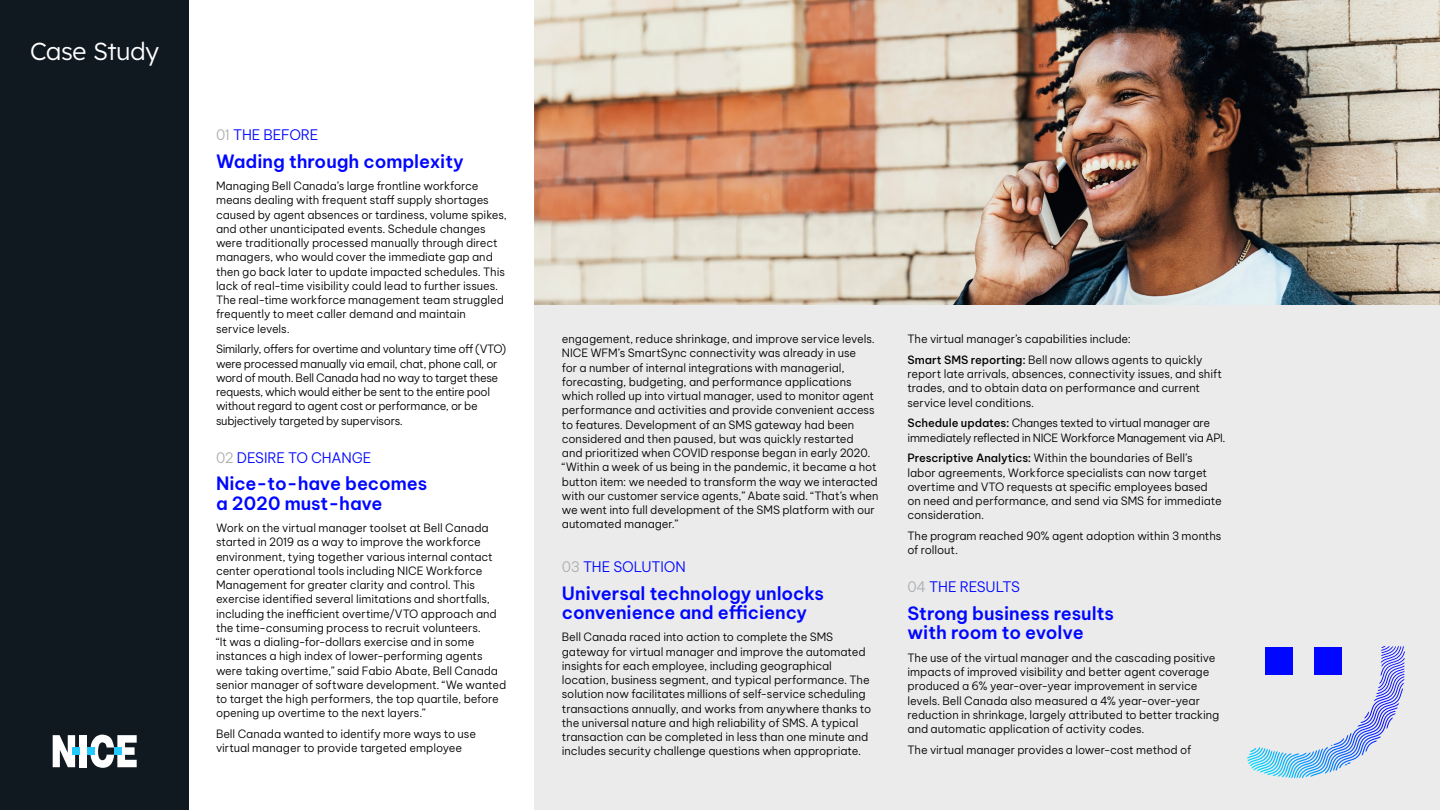
<style>
.page{position:relative;width:1440px;height:810px;background:#fff}
.page>*{position:absolute;margin:0;border:0;box-sizing:border-box;transform-origin:0 0}
.t1{font:300 24.67px "Lexend";letter-spacing:-.015em;color:#fff}
.t2{font:600 18px/19.5px "Be Vietnam Pro";letter-spacing:-.005em;color:#0006ff}
.t3{font:300 14.25px "Be Vietnam Pro";letter-spacing:-.02em;color:#0006ff}
.t4{font:300 11.25px/14.2px "Be Vietnam Pro";letter-spacing:-.01em;color:#000}
.t5{font:300 11.25px/14.2px "Be Vietnam Pro";letter-spacing:-.03em;color:#000}
.s1{color:#abaeb1}
.s2{font-weight:500}
</style>
<div class="page">
<div style="left:535px;top:0;width:905px;height:810px;background:#ebebeb"></div>
<div style="left:0;top:0;width:189px;height:810px;background:#101820"></div>
<svg style="left:90px;top:735px;width:47px;height:33px"></svg>
<div style="left:80px;top:735px;width:7px;height:32px;background:#fff"></div>
<svg style="left:53px;top:735px;width:22px;height:32px"></svg>
<div style="left:114px;top:748px;width:7px;height:7px;background:#23c9ff"></div>
<div style="left:87px;top:748px;width:7px;height:7px;background:#23c9ff"></div>
<div style="left:73px;top:748px;width:7px;height:7px;background:#23c9ff"></div>
<svg style="left:1247px;top:645px;width:158px;height:134px"></svg>
<img style="left:535px;top:0;width:905px;height:304px">
<h1 class="t1" style="left:30px;top:33px;width:130px">Case Study</h1>
<p class="t3" style="left:216px;top:123px;width:104px"><span class="s1">01</span> THE BEFORE</p>
<h2 class="t2" style="left:216px;top:149px;width:249px">Wading through complexity</h2>
<p class="t4" style="left:216px;top:178px;width:292px">Managing Bell Canada’s large frontline workforce means dealing with frequent staff supply shortages caused by agent absences or tardiness, volume spikes, and other unanticipated events. Schedule changes were traditionally processed manually through direct managers, who would cover the immediate gap and then go back later to update impacted schedules. This lack of real-time visibility could lead to further issues.<br>The real-time workforce management team struggled frequently to meet caller demand and maintain service levels.</p>
<p class="t5" style="left:216px;top:341px;width:292px">Similarly, offers for overtime and voluntary time off (VTO) were processed manually via email, chat, phone call, or word of mouth. Bell Canada had no way to target these requests, which would either be sent to the entire pool without regard to agent cost or performance, or be subjectively targeted by supervisors.</p>
<p class="t3" style="left:216px;top:446px;width:157px"><span class="s1">02</span> DESIRE TO CHANGE</p>
<h2 class="t2" style="left:216px;top:472px;width:213px">Nice-to-have becomes a 2020 must-have</h2>
<p class="t4" style="left:216px;top:520px;width:292px">Work on the virtual manager toolset at Bell Canada started in 2019 as a way to improve the workforce environment, tying together various internal contact center operational tools including NICE Workforce Management for greater clarity and control. This exercise identified several limitations and shortfalls, including the inefficient overtime/VTO approach and the time-consuming process to recruit volunteers.<br>“It was a dialing-for-dollars exercise and in some instances a high index of lower-performing agents were taking overtime,” said Fabio Abate, Bell Canada senior manager of software development. “We wanted to target the high performers, the top quartile, before opening up overtime to the next layers.”</p>
<p class="t4" style="left:216px;top:726px;width:262px">Bell Canada wanted to identify more ways to use virtual manager to provide targeted employee</p>
<p class="t4" style="left:562px;top:331px;width:318px">engagement, reduce shrinkage, and improve service levels.<br>NICE WFM’s SmartSync connectivity was already in use<br>for a number of internal integrations with managerial, forecasting, budgeting, and performance applications which rolled up into virtual manager, used to monitor agent performance and activities and provide convenient access to features. Development of an SMS gateway had been considered and then paused, but was quickly restarted<br>and prioritized when COVID response began in early 2020. “Within a week of us being in the pandemic, it became a hot button item: we needed to transform the way we interacted with our customer service agents,” Abate said. “That’s when we went into full development of the SMS platform with our automated manager.”</p>
<p class="t3" style="left:562px;top:555px;width:125px"><span class="s1">03</span> THE SOLUTION</p>
<h2 class="t2" style="left:562px;top:581px;width:264px">Universal technology unlocks convenience and efficiency</h2>
<p class="t4" style="left:562px;top:629px;width:311px">Bell Canada raced into action to complete the SMS gateway for virtual manager and improve the automated insights for each employee, including geographical location, business segment, and typical performance. The solution now facilitates millions of self-service scheduling transactions annually, and works from anywhere thanks to the universal nature and high reliability of SMS. A typical transaction can be completed in less than one minute and includes security challenge questions when appropriate.</p>
<p class="t4" style="left:908px;top:328px;width:297px;line-height:20.7px">The virtual manager’s capabilities include:<br><span class="s2">Smart SMS reporting:</span> Bell now allows agents to quickly</p>
<p class="t4" style="left:908px;top:366px;width:316px">report late arrivals, absences, connectivity issues, and shift trades, and to obtain data on performance and current service level conditions.</p>
<p class="t4" style="left:908px;top:415px;width:320px"><span class="s2">Schedule updates:</span> Changes texted to virtual manager are immediately reflected in NICE Workforce Management via API.</p>
<p class="t4" style="left:908px;top:450px;width:316px"><span class="s2">Prescriptive Analytics:</span> Within the boundaries of Bell’s labor agreements, Workforce specialists can now target overtime and VTO requests at specific employees based on need and performance, and send via SMS for immediate consideration.</p>
<p class="t4" style="left:908px;top:528px;width:315px">The program reached 90% agent adoption within 3 months of rollout.</p>
<p class="t3" style="left:908px;top:576px;width:114px"><span class="s1">04</span> THE RESULTS</p>
<h2 class="t2" style="left:908px;top:602px;width:208px">Strong business results with room to evolve</h2>
<p class="t4" style="left:908px;top:649px;width:313px">The use of the virtual manager and the cascading positive impacts of improved visibility and better agent coverage produced a 6% year-over-year improvement in service levels. Bell Canada also measured a 4% year-over-year reduction in shrinkage, largely attributed to better tracking and automatic application of activity codes.</p>
<p class="t4" style="left:908px;top:741px;width:285px">The virtual manager provides a lower-cost method of</p>
</div>
